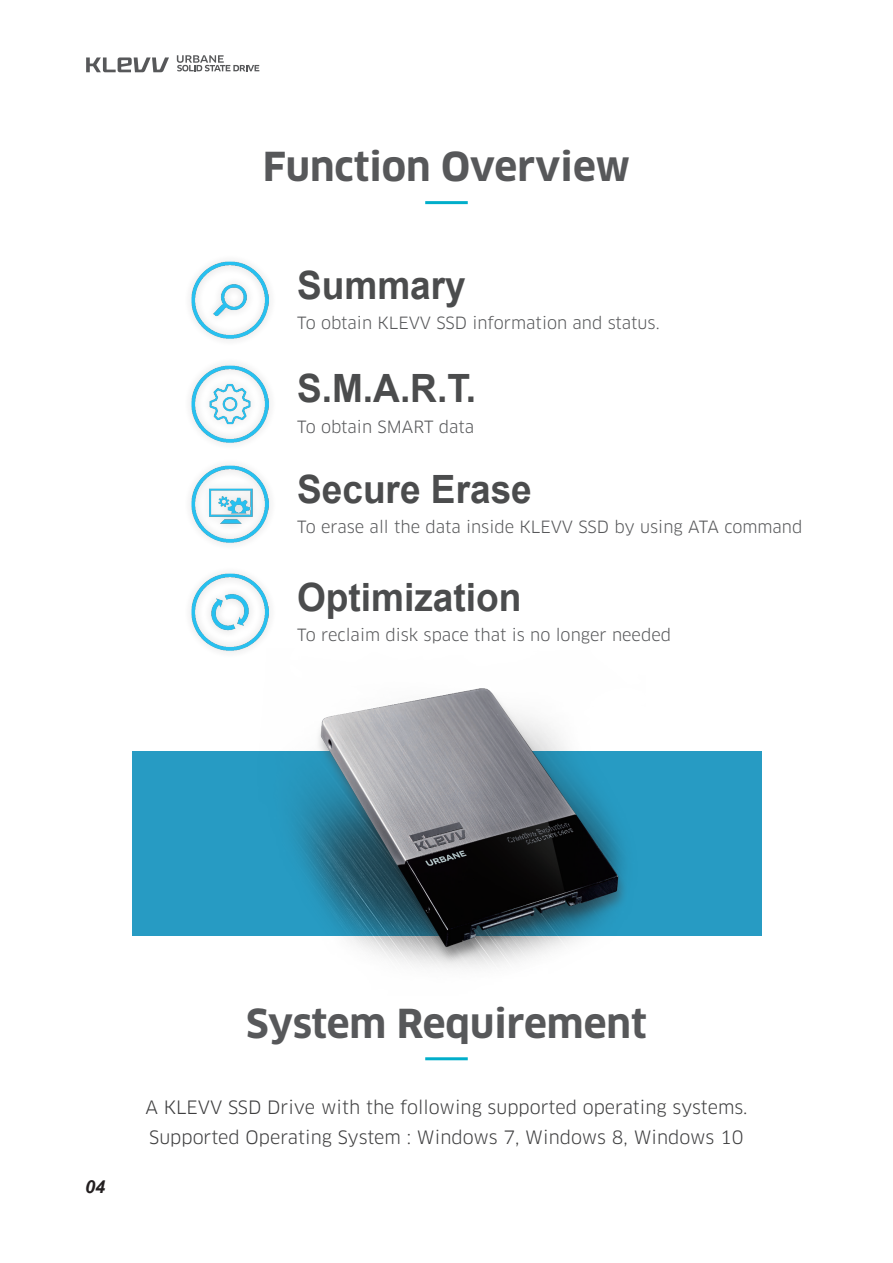
<style>
.page{position:relative;width:893px;height:1263px;background:#fff}
.page>*{position:absolute;margin:0;border:0;box-sizing:border-box;transform-origin:0 0}
.t1{font:700 39px "Arial";color:#4b4c4d;scale:.95 1}
.t2{font:700 39px "Clan OT";color:#57585a}
.t3{font:18px/30px "Clan OT";color:#3e3e3f}
.t4{font:italic 700 18px "Arial";color:#231f20}
.t5{font:16.5px "Clan OT";color:#57585a}
</style>
<div class="page">
<hr style="left:85px;top:85px;width:723px;height:1px;background:#57585a">
<div style="left:132px;top:750px;width:629px;height:185px;background:#279bc3"></div>
<img style="left:258px;top:688px;width:387px;height:280px">
<img style="left:192px;top:262px;width:77px;height:77px">
<img style="left:192px;top:365px;width:77px;height:77px">
<img style="left:192px;top:466px;width:77px;height:76px">
<img style="left:192px;top:574px;width:77px;height:77px">
<hr style="left:425px;top:201px;width:43px;height:3px;background:#00aeca">
<hr style="left:425px;top:1057px;width:43px;height:3px;background:#00aeca">
<svg style="left:86px;top:57px;width:83px;height:15px"></svg>
<svg style="left:177px;top:55px;width:82px;height:16px"></svg>
<h1 class="t2" style="left:263px;top:144px;width:369px">Function Overview</h1>
<h1 class="t1" style="left:297px;top:259px;width:179px">Summary</h1>
<p class="t5" style="left:297px;top:313px;width:364px">To obtain KLEVV SSD information and status.</p>
<h1 class="t1" style="left:297px;top:362px;width:190px">S.M.A.R.T.</h1>
<p class="t5" style="left:297px;top:417px;width:179px">To obtain SMART data</p>
<h1 class="t1" style="left:297px;top:463px;width:249px">Secure Erase</h1>
<p class="t5" style="left:297px;top:517px;width:507px">To erase all the data inside KLEVV SSD by using ATA command</p>
<h1 class="t1" style="left:297px;top:571px;width:238px">Optimization</h1>
<p class="t5" style="left:297px;top:625px;width:376px">To reclaim disk space that is no longer needed</p>
<p class="t4" style="left:85px;top:1175px;width:22px">04</p>
<h1 class="t2" style="left:246px;top:1000px;width:402px">System Requirement</h1>
<p class="t3" style="left:145px;top:1093px;width:604px">A KLEVV SSD Drive with the following supported operating systems.<br>Supported Operating System : Windows 7, Windows 8, Windows 10</p>
</div>
